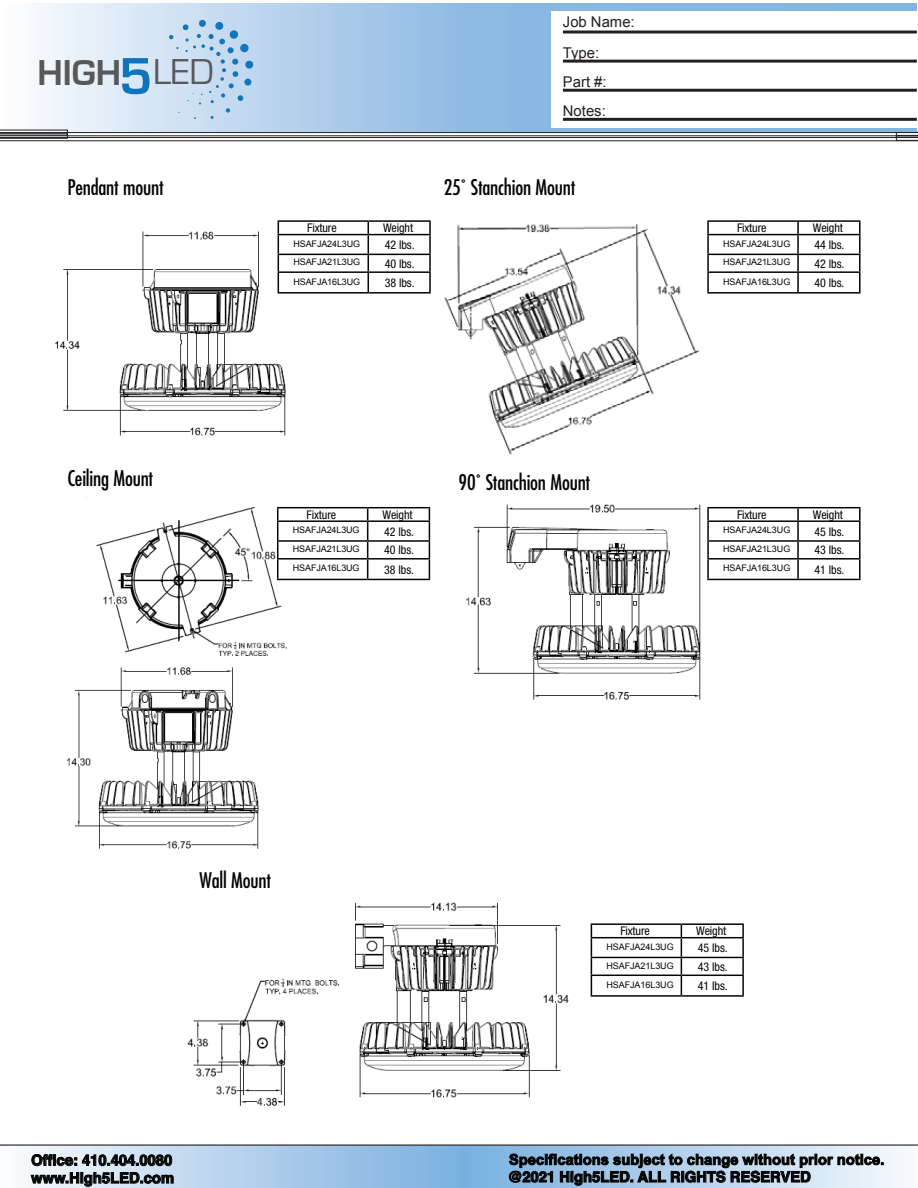
<style>
.page{position:relative;width:918px;height:1188px;background:#fff}
.page>*{position:absolute;margin:0;border:0;box-sizing:border-box;transform-origin:0 0}
.t1{font:700 37.05px "Eurostile";color:#57585a}
.t2{font:condensed 21px "Futura Std";letter-spacing:-.01em;color:#050504}
.t3{font:14.85px/29.2px "Arial";color:#231f20}
.t4{font:700 14.7px/17.7px "Helvetica";color:#040503}
.t5{font:condensed 12px "Helvetica Neue";letter-spacing:-.01em;color:#050504}
.t6{font:9px "Arial";letter-spacing:-.01em;color:#050504}
.s1{font-size:53.85px;color:#1074bc}
.s2{font-weight:400}
</style>
<div class="page">
<svg style="left:0;top:3px;width:917px;height:127px;background:#b7d3ed"></svg>
<div style="left:551px;top:11px;width:366px;height:116px;background:#fff"></div>
<hr style="left:563px;top:31px;width:354px;height:2px;background:#231f20">
<hr style="left:563px;top:60px;width:354px;height:3px;background:#231f20">
<hr style="left:563px;top:89px;width:354px;height:3px;background:#231f20">
<hr style="left:563px;top:118px;width:354px;height:3px;background:#231f20">
<svg style="left:0;top:1144px;width:918px;height:44px;background:#9cb3c9"></svg>
<div style="left:199px;top:20px;width:7px;height:7px;background:#1375bc;border-radius:50%"></div>
<div style="left:240px;top:44px;width:9px;height:8px;background:#1375bc;border-radius:50%"></div>
<div style="left:245px;top:61px;width:8px;height:8px;background:#1375bc;border-radius:50%"></div>
<div style="left:244px;top:79px;width:7px;height:7px;background:#1375bc;border-radius:50%"></div>
<svg style="left:169px;top:24px;width:74px;height:95px;background:#bdd6ed"></svg>
<svg style="left:0;top:130px;width:918px;height:11px"></svg>
<img style="left:55px;top:224px;width:233px;height:212px">
<img style="left:444px;top:223px;width:255px;height:232px">
<img style="left:67px;top:506px;width:229px;height:343px">
<img style="left:466px;top:505px;width:251px;height:195px">
<img style="left:187px;top:902px;width:382px;height:204px">
<hr style="left:278px;top:220px;width:90px;height:2px;background:#050504">
<hr style="left:368px;top:220px;width:63px;height:2px;background:#050504">
<hr style="left:278px;top:234px;width:90px;height:1px;background:#050504">
<hr style="left:368px;top:234px;width:63px;height:1px;background:#050504">
<hr style="left:278px;top:254px;width:90px;height:1px;background:#050504">
<hr style="left:368px;top:254px;width:63px;height:1px;background:#050504">
<hr style="left:278px;top:271px;width:90px;height:2px;background:#050504">
<svg style="left:278px;top:222px;width:1px;height:70px"></svg>
<hr style="left:368px;top:271px;width:63px;height:2px;background:#050504">
<svg style="left:368px;top:222px;width:1px;height:70px"></svg>
<svg style="left:429px;top:222px;width:2px;height:70px"></svg>
<hr style="left:278px;top:292px;width:90px;height:2px;background:#050504">
<hr style="left:368px;top:292px;width:63px;height:2px;background:#050504">
<hr style="left:277px;top:507px;width:91px;height:1px;background:#050504">
<hr style="left:368px;top:507px;width:62px;height:1px;background:#050504">
<hr style="left:277px;top:520px;width:91px;height:2px;background:#050504">
<hr style="left:368px;top:520px;width:62px;height:2px;background:#050504">
<hr style="left:277px;top:540px;width:91px;height:2px;background:#050504">
<hr style="left:368px;top:540px;width:62px;height:2px;background:#050504">
<hr style="left:277px;top:558px;width:91px;height:2px;background:#050504">
<svg style="left:277px;top:508px;width:1px;height:71px"></svg>
<hr style="left:368px;top:558px;width:62px;height:2px;background:#050504">
<svg style="left:367px;top:508px;width:1px;height:71px"></svg>
<svg style="left:429px;top:508px;width:1px;height:71px"></svg>
<hr style="left:277px;top:579px;width:91px;height:1px;background:#050504">
<hr style="left:368px;top:579px;width:62px;height:1px;background:#050504">
<hr style="left:591px;top:923px;width:90px;height:2px;background:#050504">
<hr style="left:681px;top:923px;width:63px;height:2px;background:#050504">
<hr style="left:591px;top:937px;width:90px;height:1px;background:#050504">
<hr style="left:681px;top:937px;width:63px;height:1px;background:#050504">
<hr style="left:591px;top:957px;width:90px;height:1px;background:#050504">
<hr style="left:681px;top:957px;width:63px;height:1px;background:#050504">
<hr style="left:591px;top:975px;width:90px;height:1px;background:#050504">
<svg style="left:591px;top:925px;width:1px;height:70px"></svg>
<hr style="left:681px;top:975px;width:63px;height:1px;background:#050504">
<svg style="left:681px;top:925px;width:1px;height:70px"></svg>
<svg style="left:742px;top:925px;width:2px;height:70px"></svg>
<hr style="left:591px;top:995px;width:90px;height:2px;background:#050504">
<hr style="left:681px;top:995px;width:63px;height:2px;background:#050504">
<hr style="left:707px;top:507px;width:91px;height:1px;background:#050504">
<hr style="left:798px;top:507px;width:63px;height:1px;background:#050504">
<hr style="left:707px;top:520px;width:91px;height:2px;background:#050504">
<hr style="left:798px;top:520px;width:63px;height:2px;background:#050504">
<hr style="left:707px;top:540px;width:91px;height:2px;background:#050504">
<hr style="left:798px;top:540px;width:63px;height:2px;background:#050504">
<hr style="left:707px;top:558px;width:91px;height:2px;background:#050504">
<svg style="left:707px;top:508px;width:2px;height:71px"></svg>
<hr style="left:798px;top:558px;width:63px;height:2px;background:#050504">
<svg style="left:797px;top:508px;width:2px;height:71px"></svg>
<svg style="left:859px;top:508px;width:2px;height:71px"></svg>
<hr style="left:707px;top:579px;width:91px;height:1px;background:#050504">
<hr style="left:798px;top:579px;width:63px;height:1px;background:#050504">
<hr style="left:707px;top:220px;width:91px;height:2px;background:#050504">
<hr style="left:798px;top:220px;width:63px;height:2px;background:#050504">
<hr style="left:707px;top:234px;width:91px;height:1px;background:#050504">
<hr style="left:798px;top:234px;width:63px;height:1px;background:#050504">
<hr style="left:707px;top:254px;width:91px;height:1px;background:#050504">
<hr style="left:798px;top:254px;width:63px;height:1px;background:#050504">
<hr style="left:707px;top:271px;width:91px;height:2px;background:#050504">
<svg style="left:707px;top:222px;width:2px;height:70px"></svg>
<hr style="left:798px;top:271px;width:63px;height:2px;background:#050504">
<svg style="left:797px;top:222px;width:2px;height:70px"></svg>
<svg style="left:859px;top:222px;width:2px;height:70px"></svg>
<hr style="left:707px;top:292px;width:91px;height:2px;background:#050504">
<hr style="left:798px;top:292px;width:63px;height:2px;background:#050504">
<h1 class="t1" style="left:37px;top:52px;width:178px">HIGH<span class="s1">5</span><span class="s2">LED</span></h1>
<h3 class="t3" style="left:563px;top:8px;width:73px">Job Name:</h3>
<h3 class="t3" style="left:563px;top:38px;width:45px">Type:<br>Part #:</h3>
<h3 class="t3" style="left:563px;top:97px;width:44px">Notes:</h3>
<h2 class="t2" style="left:67px;top:174px;width:98px">Pendant mount</h2>
<h2 class="t2" style="left:444px;top:174px;width:133px">25˚ Stanchion Mount</h2>
<h2 class="t2" style="left:67px;top:466px;width:87px">Ceiling Mount</h2>
<h3 class="t5" style="left:307px;top:221px;width:31px">Fixture</h3>
<h3 class="t5" style="left:383px;top:221px;width:32px">Weight</h3>
<p class="t6" style="left:293px;top:238px;width:68px">HSAFJA24L3UG</p>
<h3 class="t5" style="left:385px;top:238px;width:31px">42 lbs.</h3>
<p class="t6" style="left:293px;top:256px;width:68px">HSAFJA21L3UG</p>
<h3 class="t5" style="left:385px;top:257px;width:31px">40 lbs.</h3>
<p class="t6" style="left:293px;top:276px;width:68px">HSAFJA16L3UG</p>
<h3 class="t5" style="left:385px;top:276px;width:31px">38 lbs.</h3>
<h3 class="t5" style="left:307px;top:508px;width:31px">Fixture</h3>
<h3 class="t5" style="left:382px;top:508px;width:32px">Weight</h3>
<p class="t6" style="left:293px;top:524px;width:68px">HSAFJA24L3UG</p>
<h3 class="t5" style="left:384px;top:524px;width:31px">42 lbs.</h3>
<p class="t6" style="left:293px;top:543px;width:68px">HSAFJA21L3UG</p>
<h3 class="t5" style="left:384px;top:543px;width:31px">40 lbs.</h3>
<p class="t6" style="left:293px;top:562px;width:68px">HSAFJA16L3UG</p>
<h3 class="t5" style="left:384px;top:562px;width:31px">38 lbs.</h3>
<h2 class="t2" style="left:459px;top:470px;width:133px">90˚ Stanchion Mount</h2>
<h3 class="t5" style="left:737px;top:221px;width:31px">Fixture</h3>
<h3 class="t5" style="left:813px;top:221px;width:32px">Weight</h3>
<p class="t6" style="left:723px;top:238px;width:69px">HSAFJA24L3UG</p>
<h3 class="t5" style="left:815px;top:238px;width:31px">44 lbs.</h3>
<p class="t6" style="left:723px;top:256px;width:69px">HSAFJA21L3UG</p>
<h3 class="t5" style="left:815px;top:257px;width:31px">42 lbs.</h3>
<p class="t6" style="left:723px;top:276px;width:69px">HSAFJA16L3UG</p>
<h3 class="t5" style="left:815px;top:276px;width:31px">40 lbs.</h3>
<h3 class="t5" style="left:737px;top:508px;width:31px">Fixture</h3>
<h3 class="t5" style="left:813px;top:508px;width:32px">Weight</h3>
<p class="t6" style="left:723px;top:524px;width:69px">HSAFJA24L3UG</p>
<h3 class="t5" style="left:815px;top:524px;width:31px">45 lbs.</h3>
<p class="t6" style="left:723px;top:543px;width:69px">HSAFJA21L3UG</p>
<h3 class="t5" style="left:815px;top:543px;width:31px">43 lbs.</h3>
<p class="t6" style="left:723px;top:562px;width:69px">HSAFJA16L3UG</p>
<h3 class="t5" style="left:815px;top:562px;width:31px">41 lbs.</h3>
<h2 class="t2" style="left:199px;top:868px;width:73px">Wall Mount</h2>
<h3 class="t5" style="left:620px;top:924px;width:31px">Fixture</h3>
<h3 class="t5" style="left:696px;top:924px;width:32px">Weight</h3>
<p class="t6" style="left:607px;top:941px;width:69px">HSAFJA24L3UG</p>
<h3 class="t5" style="left:698px;top:941px;width:31px">45 lbs.</h3>
<p class="t6" style="left:607px;top:959px;width:69px">HSAFJA21L3UG</p>
<h3 class="t5" style="left:698px;top:960px;width:31px">43 lbs.</h3>
<p class="t6" style="left:607px;top:979px;width:69px">HSAFJA16L3UG</p>
<h3 class="t5" style="left:698px;top:979px;width:31px">41 lbs.</h3>
<h3 class="t4" style="left:31px;top:1153px;width:144px">Office: 410.404.0080 www.High5LED.com</h3>
<h3 class="t4" style="left:508px;top:1170px;width:304px">@2021 High5LED. ALL RIGHTS RESERVED</h3>
</div>
